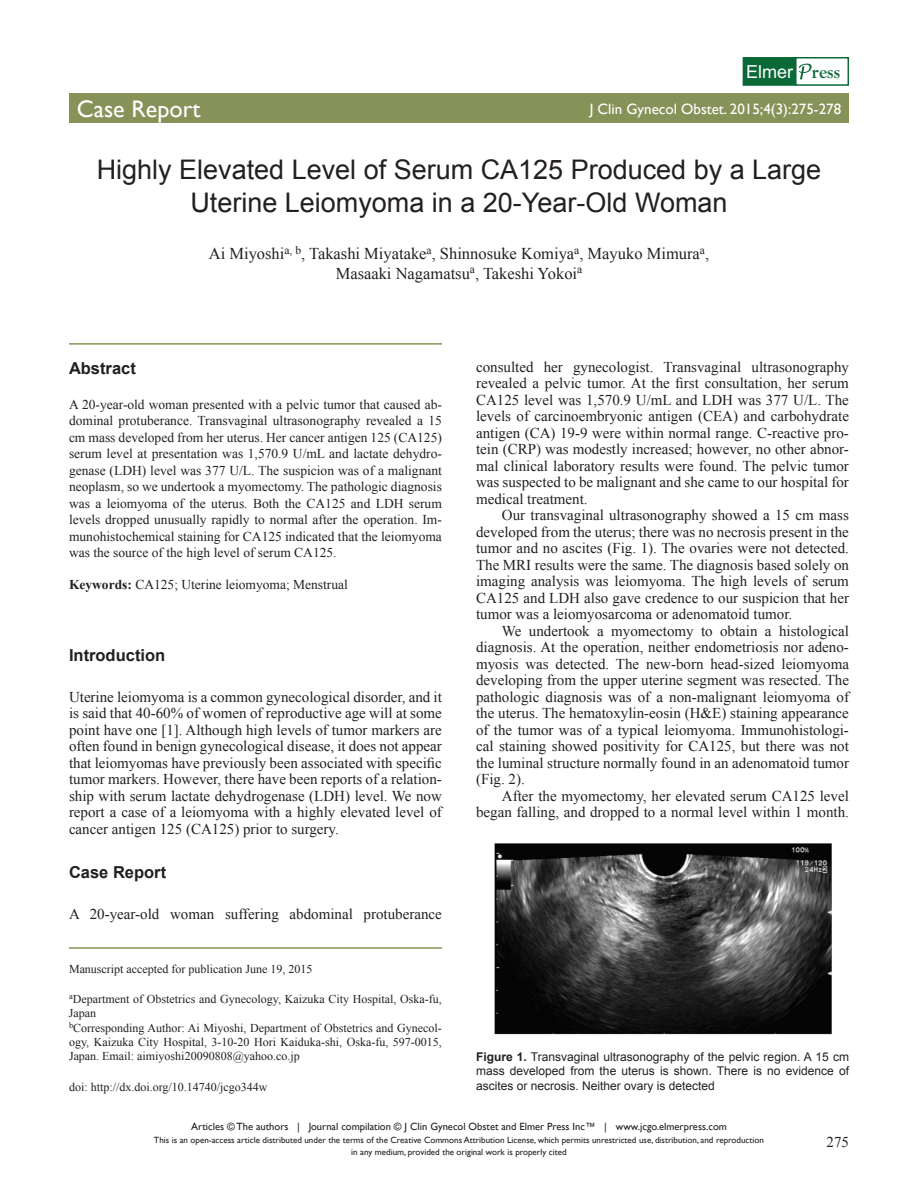
<style>
.page{position:relative;width:918px;height:1188px;background:#fff}
.page>*{position:absolute;margin:0;border:0;box-sizing:border-box;transform-origin:0 0}
.t1{font:27px/33px "Arial";color:#231f20;text-align:center}
.t2{font:24px "Gill Sans";color:#fff}
.t3{font:18px "Arial";color:#fff}
.t4{font:16.5px/19.8px "Times New Roman";color:#231f20;text-align:center}
.t5{font:700 16.5px "Arial";color:#231f20}
.t6{font:15px/16.5px "Times New Roman";color:#231f20;text-align:justify}
.t7{font:15px "Gill Sans";color:#fff}
.t8{font:13.5px/16.5px "Times New Roman";color:#231f20;text-align:justify}
.t9{font:12px/14.4px "Times New Roman";color:#231f20}
.t10{font:12px/14.4px "Arial";color:#231f20;text-align:justify}
.t11{font:10.5px "Gill Sans";color:#231f20}
.t12{font:9px/12px "Gill Sans";color:#231f20;text-align:center}
.s1{font-family:"Goudy Old Style T";font-weight:700;font-size:19.5px;color:#0f693b}
.s2{font-weight:700}
</style>
<div class="page">
<hr style="left:69px;top:343px;width:373px;height:2px;background:#869258">
<div style="left:69px;top:94px;width:390px;height:29px;background:#869258"></div>
<div style="left:459px;top:94px;width:390px;height:29px;background:#869258"></div>
<div style="left:743px;top:58px;width:53px;height:27px;background:#0a6936"></div>
<div style="left:743px;top:57px;width:54px;height:29px;border:2px solid #0a6936"></div>
<div style="left:795px;top:57px;width:54px;height:29px;border:2px solid #0a6936"></div>
<svg style="left:800px;top:64px;width:12px;height:15px"></svg>
<div style="left:743px;top:65px;width:53px;height:16px;background:#0a6936"></div>
<hr style="left:69px;top:947px;width:373px;height:2px;background:#869258">
<img style="left:494px;top:843px;width:338px;height:191px">
<p class="t3" style="left:746px;top:60px;width:96px">Elmer <span class="s1">ress</span></p>
<h2 class="t2" style="left:77px;top:95px;width:125px">Case Report</h2>
<p class="t7" style="left:590px;top:100px;width:253px">J Clin Gynecol Obstet. 2015;4(3):275-278</p>
<h1 class="t1" style="left:97px;top:153px;width:726px">Highly Elevated Level of Serum CA125 Produced by a Large<br>Uterine Leiomyoma in a 20-Year-Old Woman</h1>
<p class="t4" style="left:209px;top:243px;width:502px">Ai Miyoshi<sup>a,</sup> <sup>b</sup>, Takashi Miyatake<sup>a</sup>, Shinnosuke Komiya<sup>a</sup>, Mayuko Mimura<sup>a</sup>,<br>Masaaki Nagamatsu<sup>a</sup>, Takeshi Yokoi<sup>a</sup></p>
<p class="t5" style="left:69px;top:356px;width:68px">Abstract</p>
<p class="t8" style="left:69px;top:396px;width:374px">A 20-year-old woman presented with a pelvic tumor that caused ab&shy;dominal protuberance. Transvaginal ultrasonography revealed a 15 cm mass developed from her uterus. Her cancer antigen 125 (CA125) serum level at presentation was 1,570.9 U/mL and lactate dehydro&shy;genase (LDH) level was 377 U/L. The suspicion was of a malignant neoplasm, so we undertook a myomectomy. The pathologic diagnosis was a leiomyoma of the uterus. Both the CA125 and LDH serum levels dropped unusually rapidly to normal after the operation. Im&shy;munohistochemical staining for CA125 indicated that the leiomyoma was the source of the high level of serum CA125.</p>
<p class="t8" style="left:69px;top:575px;width:280px"><span class="s2">Keywords:</span> CA125; Uterine leiomyoma; Menstrual</p>
<p class="t5" style="left:69px;top:644px;width:98px">Introduction</p>
<p class="t6" style="left:69px;top:688px;width:374px">Uterine leiomyoma is a common gynecological disorder, and it is said that 40-60% of women of reproductive age will at some point have one [1]. Although high levels of tumor markers are often found in benign gynecological disease, it does not appear that leiomyomas have previously been associated with specific tumor markers. However, there have been reports of a relation&shy;ship with serum lactate dehydrogenase (LDH) level. We now report a case of a leiomyoma with a highly elevated level of cancer antigen 125 (CA125) prior to surgery.</p>
<p class="t5" style="left:69px;top:861px;width:99px">Case Report</p>
<p class="t6" style="left:69px;top:905px;width:374px">A 20-year-old woman suffering abdominal protuberance</p>
<p class="t9" style="left:69px;top:961px;width:245px">Manuscript accepted for publication June 19, 2015</p>
<p class="t9" style="left:69px;top:991px;width:374px"><sup>a</sup>Department of Obstetrics and Gynecology, Kaizuka City Hospital, Oska-fu, Japan<br><sup>b</sup>Corresponding Author: Ai Miyoshi, Department of Obstetrics and Gynecol&shy;ogy, Kaizuka City Hospital, 3-10-20 Hori Kaiduka-shi, Oska-fu, 597-0015, Japan. Email: aimiyoshi20090808@yahoo.co.jp</p>
<p class="t9" style="left:69px;top:1079px;width:200px">doi: http://dx.doi.org/10.14740/jcgo344w</p>
<p class="t6" style="left:476px;top:358px;width:374px">consulted her gynecologist. Transvaginal ultrasonography revealed a pelvic tumor. At the first consultation, her serum CA125 level was 1,570.9 U/mL and LDH was 377 U/L. The levels of carcinoembryonic antigen (CEA) and carbohydrate antigen (CA) 19-9 were within normal range. C-reactive pro&shy;tein (CRP) was modestly increased; however, no other abnor&shy;mal clinical laboratory results were found. The pelvic tumor was suspected to be malignant and she came to our hospital for medical treatment.</p>
<p class="t6" style="left:476px;top:507px;width:374px;text-indent:26px">Our transvaginal ultrasonography showed a 15 cm mass developed from the uterus; there was no necrosis present in the tumor and no ascites (Fig. 1). The ovaries were not detected.<br>The MRI results were the same. The diagnosis based solely on imaging analysis was leiomyoma. The high levels of serum CA125 and LDH also gave credence to our suspicion that her tumor was a leiomyosarcoma or adenomatoid tumor.</p>
<p class="t6" style="left:476px;top:622px;width:374px;text-indent:26px">We undertook a myomectomy to obtain a histological diagnosis. At the operation, neither endometriosis nor adeno&shy;myosis was detected. The new-born head-sized leiomyoma developing from the upper uterine segment was resected. The pathologic diagnosis was of a non-malignant leiomyoma of the uterus. The hematoxylin-eosin (H&amp;E) staining appearance of the tumor was of a typical leiomyoma. Immunohistologi&shy;cal staining showed positivity for CA125, but there was not the luminal structure normally found in an adenomatoid tumor (Fig. 2).</p>
<p class="t6" style="left:476px;top:787px;width:374px;text-align:right">After the myomectomy, her elevated serum CA125 level began falling, and dropped to a normal level within 1 month.</p>
<p class="t10" style="left:476px;top:1049px;width:374px"><span class="s2">Figure 1.</span> Transvaginal ultrasonography of the pelvic region. A 15 cm mass developed from the uterus is shown. There is no evidence of ascites or necrosis. Neither ovary is detected</p>
<p class="t11" style="left:191px;top:1120px;width:537px">Articles © The authors | Journal compilation © J Clin Gynecol Obstet and Elmer Press Inc™ | www.jcgo.elmerpress.com</p>
<p class="t12" style="left:154px;top:1134px;width:612px">This is an open-access article distributed under the terms of the Creative Commons Attribution License, which permits unrestricted use, distribution, and reproduction in any medium, provided the original work is properly cited</p>
<p class="t6" style="left:826px;top:1134px;width:24px">275</p>
</div>
